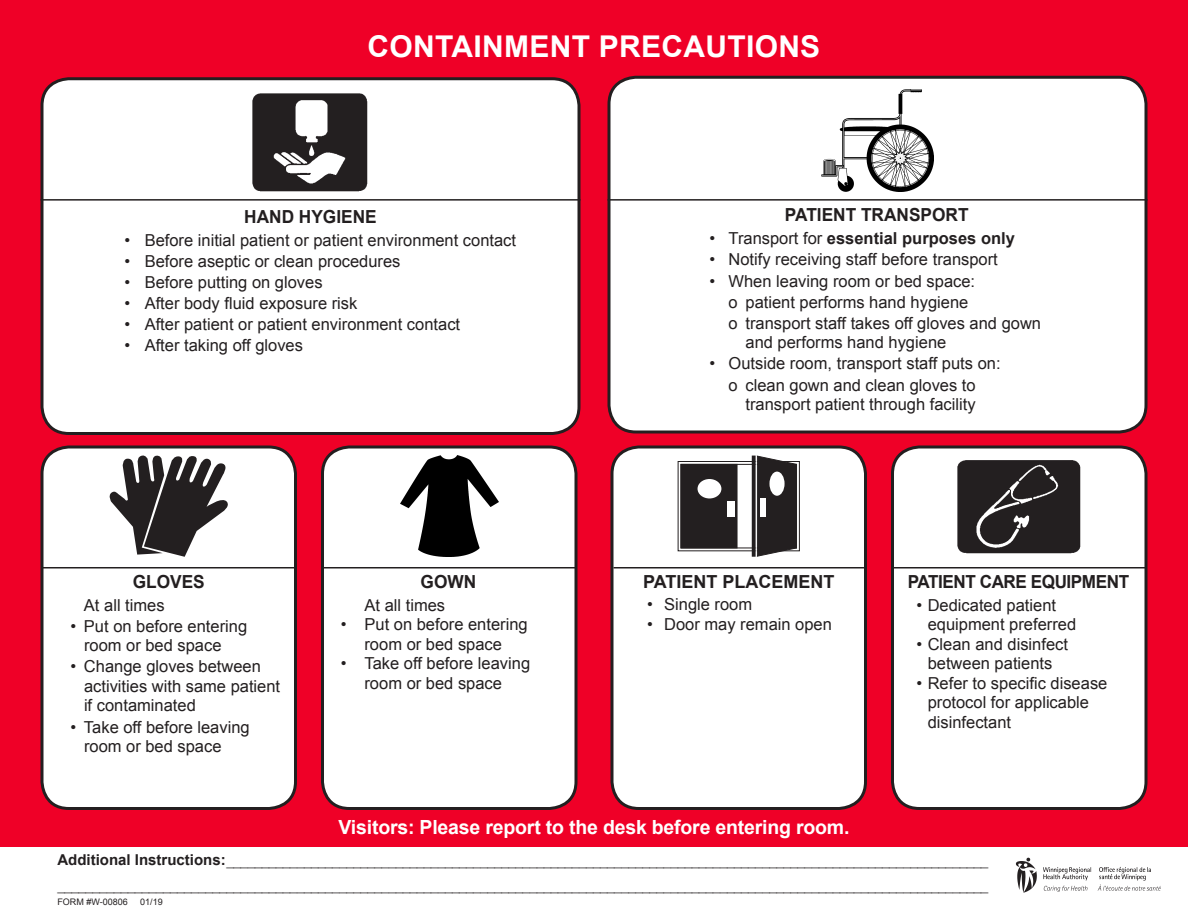
<style>
.page{position:relative;width:1188px;height:918px;background:#fff}
.page>*{position:absolute;margin:0;border:0;box-sizing:border-box;transform-origin:0 0}
.t1{font:700 30px "Arial";letter-spacing:.01em;color:#fff}
.t2{font:700 19.5px "Arial";letter-spacing:-.01em;color:#fff}
.t3{font:700 18px "Arial";color:#231f20;scale:.96 1}
.t4{font:700 18px "Arial";letter-spacing:-.025em;color:#231f20;scale:.95 1}
.t5{font:700 18px "Arial";color:#231f20}
.t6{font:16.5px/19.5px "Arial";color:#231f20}
.t7{font:700 16.5px "Arial";color:#231f20}
.t8{font:15px "Times New Roman";color:#231f20}
.t9{font:9px "Arial";color:#231f20}
.s1{font-weight:400}
.s2{font-family:"Arial";font-weight:700}
</style>
<div class="page">
<div style="left:0;top:0;width:1188px;height:847px;background:#ef0027"></div>
<svg style="left:1016px;top:858px;width:21px;height:35px"></svg>
<svg style="left:1043px;top:867px;width:118px;height:25px"></svg>
<div style="left:609px;top:77px;width:537px;height:355px;background:#fff;border-radius:27px"></div>
<div style="left:608px;top:76px;width:540px;height:358px;border:3px solid #231f20;border-radius:27px"></div>
<hr style="left:608px;top:199px;width:540px;height:2px;background:#231f20">
<img style="left:821px;top:89px;width:113px;height:102px">
<div style="left:42px;top:79px;width:537px;height:355px;background:#fff;border-radius:27px"></div>
<div style="left:40px;top:77px;width:540px;height:358px;border:3px solid #231f20;border-radius:27px"></div>
<hr style="left:40px;top:199px;width:540px;height:2px;background:#231f20">
<div style="left:42px;top:447px;width:254px;height:361px;background:#fff;border-radius:27px"></div>
<div style="left:40px;top:446px;width:257px;height:364px;border:3px solid #231f20;border-radius:27px"></div>
<hr style="left:43px;top:567px;width:252px;height:1px;background:#231f20">
<svg style="left:109px;top:455px;width:119px;height:102px"></svg>
<div style="left:322px;top:447px;width:254px;height:361px;background:#fff;border-radius:27px"></div>
<div style="left:321px;top:446px;width:257px;height:364px;border:3px solid #231f20;border-radius:27px"></div>
<hr style="left:323px;top:567px;width:252px;height:1px;background:#231f20">
<img style="left:400px;top:456px;width:98px;height:101px">
<img style="left:252px;top:93px;width:116px;height:99px">
<div style="left:892px;top:447px;width:254px;height:361px;background:#fff;border-radius:27px"></div>
<div style="left:891px;top:446px;width:257px;height:364px;border:3px solid #231f20;border-radius:27px"></div>
<hr style="left:893px;top:567px;width:252px;height:1px;background:#231f20">
<img style="left:957px;top:460px;width:124px;height:94px">
<div style="left:612px;top:447px;width:254px;height:361px;background:#fff;border-radius:27px"></div>
<div style="left:610px;top:446px;width:257px;height:364px;border:3px solid #231f20;border-radius:27px"></div>
<hr style="left:614px;top:567px;width:250px;height:1px;background:#231f20">
<svg style="left:678px;top:456px;width:122px;height:101px"></svg>
<hr style="left:756px;top:456px;width:1px;height:101px;background:#fff">
<svg style="left:752px;top:456px;width:4px;height:101px"></svg>
<div style="left:769px;top:472px;width:16px;height:24px;background:#fff;border-radius:50%"></div>
<div style="left:698px;top:479px;width:23px;height:19px;background:#fff;border-radius:50%"></div>
<div style="left:727px;top:502px;width:8px;height:15px;background:#fff"></div>
<div style="left:761px;top:498px;width:5px;height:19px;background:#fff"></div>
<p class="t1" style="left:368px;top:27px;width:454px">CONTAINMENT PRECAUTIONS</p>
<p class="t3" style="left:244px;top:205px;width:140px">HAND HYGIENE</p>
<p class="t6" style="left:124px;top:230px;width:393px">• Before initial patient or patient environment contact</p>
<p class="t6" style="left:124px;top:252px;width:278px">• Before aseptic or clean procedures</p>
<p class="t6" style="left:124px;top:273px;width:200px">• Before putting on gloves</p>
<p class="t6" style="left:125px;top:294px;width:234px">• After body fluid exposure risk</p>
<p class="t6" style="left:124px;top:315px;width:337px">• After patient or patient environment contact</p>
<p class="t6" style="left:124px;top:336px;width:180px">• After taking off gloves</p>
<p class="t3" style="left:133px;top:570px;width:77px">GLOVES</p>
<p class="t6" style="left:84px;top:595px;width:82px">At all times</p>
<p class="t6" style="left:84px;top:616px;width:165px;text-indent:-14px">• Put on before entering room or bed space</p>
<p class="t6" style="left:84px;top:657px;width:198px;text-indent:-14px">• Change gloves between activities with same patient if contaminated</p>
<p class="t6" style="left:84px;top:717px;width:167px;text-indent:-14px">• Take off before leaving room or bed space</p>
<p class="t3" style="left:421px;top:570px;width:59px">GOWN</p>
<p class="t6" style="left:364px;top:595px;width:82px">At all times</p>
<p class="t6" style="left:341px;top:615px;width:188px;text-align:center">• Put on before entering room or bed space</p>
<p class="t6" style="left:341px;top:654px;width:191px;text-align:center">• Take off before leaving room or bed space</p>
<p class="t3" style="left:785px;top:203px;width:193px">PATIENT TRANSPORT</p>
<p class="t7" style="left:710px;top:228px;width:307px"><span class="s1">• Transport for</span> essential purposes only</p>
<p class="t6" style="left:710px;top:250px;width:290px">• Notify receiving staff before transport</p>
<p class="t6" style="left:710px;top:271px;width:267px">• When leaving room or bed space:</p>
<p class="t6" style="left:729px;top:292px;width:241px">o patient performs hand hygiene</p>
<p class="t6" style="left:746px;top:313px;width:297px;text-indent:-17px">o transport staff takes off gloves and gown and performs hand hygiene</p>
<p class="t6" style="left:710px;top:354px;width:293px">• Outside room, transport staff puts on:</p>
<p class="t6" style="left:729px;top:375px;width:249px;text-align:right">o clean gown and clean gloves to transport patient through facility</p>
<p class="t5" style="left:643px;top:570px;width:193px">PATIENT PLACEMENT</p>
<p class="t6" style="left:647px;top:594px;width:106px">• Single room</p>
<p class="t6" style="left:647px;top:615px;width:186px">• Door may remain open</p>
<p class="t4" style="left:908px;top:570px;width:234px">PATIENT CARE EQUIPMENT</p>
<p class="t6" style="left:928px;top:595px;width:150px;text-indent:-11px">• Dedicated patient equipment preferred</p>
<p class="t6" style="left:916px;top:634px;width:153px;text-align:center">• Clean and disinfect between patients</p>
<p class="t6" style="left:928px;top:673px;width:181px;text-indent:-11px">• Refer to specific disease protocol for applicable disinfectant</p>
<p class="t2" style="left:338px;top:815px;width:513px">Visitors: Please report to the desk before entering room.</p>
<p class="t8" style="left:57px;top:850px;width:933px"><span class="s2">Additional Instructions:</span>____________________________________________________________________________________________________________</p>
<p class="t8" style="left:57px;top:875px;width:933px">____________________________________________________________________________________________________________________________________</p>
<p class="t9" style="left:57px;top:896px;width:72px">FORM #W-00806</p>
<p class="t9" style="left:140px;top:896px;width:24px">01/19</p>
</div>
